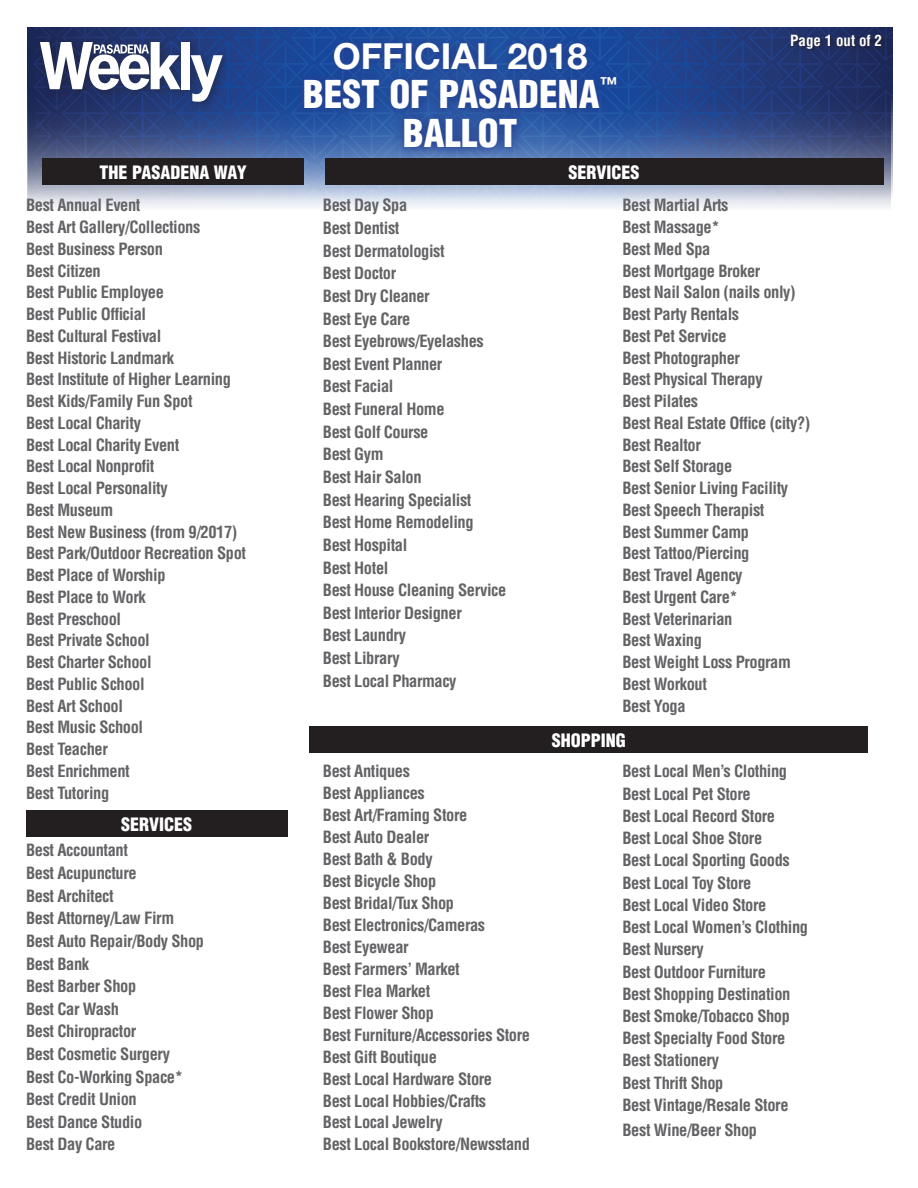
<style>
.page{position:relative;width:918px;height:1188px;background:#fff}
.page>*{position:absolute;margin:0;border:0;box-sizing:border-box;transform-origin:0 0}
.t1{font:900 condensed 37.5px "Helvetica";color:#fff}
.t2{font:700 36px "Helvetica Neue";color:#fff}
.t3{font:900 condensed 18px "Helvetica";color:#fff}
.t4{font:700 18px "Helvetica Neue";color:#fff}
.t5{font:700 condensed 16.5px/21.8px "Helvetica";letter-spacing:-.025em;color:#636366}
.t6{font:700 condensed 15px "Helvetica";color:#fff}
</style>
<div class="page">
<img style="left:27px;top:27px;width:864px;height:181px">
<svg style="left:788px;top:32px;width:99px;height:23px;background:#202c59"></svg>
<div style="left:34px;top:36px;width:198px;height:76px;background:#231f20;opacity:.48"></div>
<div style="left:181px;top:42px;width:9px;height:47px;background:#fff"></div>
<svg style="left:191px;top:55px;width:32px;height:47px"></svg>
<svg style="left:40px;top:42px;width:140px;height:48px"></svg>
<div style="left:43px;top:158px;width:261px;height:27px;background:#231f20"></div>
<div style="left:26px;top:810px;width:261px;height:27px;background:#231f20"></div>
<div style="left:325px;top:158px;width:559px;height:27px;background:#231f20"></div>
<div style="left:309px;top:726px;width:559px;height:27px;background:#231f20"></div>
<svg style="left:292px;top:31px;width:336px;height:129px;background:#28509d"></svg>
<p class="t3" style="left:100px;top:161px;width:149px">THE PASADENA WAY</p>
<p class="t5" style="left:26px;top:194px;width:222px">Best Annual Event<br>Best Art Gallery/Collections<br>Best Business Person<br>Best Citizen<br>Best Public Employee<br>Best Public Official<br>Best Cultural Festival<br>Best Historic Landmark<br>Best Institute of Higher Learning<br>Best Kids/Family Fun Spot<br>Best Local Charity<br>Best Local Charity Event<br>Best Local Nonprofit<br>Best Local Personality<br>Best Museum<br>Best New Business (from 9/2017)<br>Best Park/Outdoor Recreation Spot<br>Best Place of Worship<br>Best Place to Work<br>Best Preschool<br>Best Private School<br>Best Charter School<br>Best Public School<br>Best Art School<br>Best Music School<br>Best Teacher<br>Best Enrichment<br>Best Tutoring</p>
<p class="t3" style="left:121px;top:813px;width:73px">SERVICES</p>
<p class="t5" style="left:26px;top:839px;width:180px;line-height:22.6px">Best Accountant<br>Best Acupuncture<br>Best Architect<br>Best Attorney/Law Firm<br>Best Auto Repair/Body Shop<br>Best Bank<br>Best Barber Shop<br>Best Car Wash<br>Best Chiropractor<br>Best Cosmetic Surgery<br>Best Co-Working Space*<br>Best Credit Union<br>Best Dance Studio<br>Best Day Care</p>
<h2 class="t2" style="left:333px;top:34px;width:256px">OFFICIAL 2018</h2>
<h1 class="t1" style="left:303px;top:71px;width:298px">BEST OF PASADENA</h1>
<p class="t4" style="left:600px;top:73px;width:19px">™</p>
<h1 class="t1" style="left:403px;top:110px;width:116px">BALLOT</h1>
<p class="t3" style="left:569px;top:161px;width:73px">SERVICES</p>
<p class="t6" style="left:790px;top:32px;width:93px">Page 1 out of 2</p>
<p class="t5" style="left:323px;top:194px;width:185px;line-height:22.6px">Best Day Spa<br>Best Dentist<br>Best Dermatologist<br>Best Doctor<br>Best Dry Cleaner<br>Best Eye Care<br>Best Eyebrows/Eyelashes<br>Best Event Planner<br>Best Facial<br>Best Funeral Home<br>Best Golf Course<br>Best Gym<br>Best Hair Salon<br>Best Hearing Specialist<br>Best Home Remodeling<br>Best Hospital<br>Best Hotel<br>Best House Cleaning Service<br>Best Interior Designer<br>Best Laundry<br>Best Library<br>Best Local Pharmacy</p>
<p class="t5" style="left:622px;top:194px;width:189px">Best Martial Arts<br>Best Massage*<br>Best Med Spa<br>Best Mortgage Broker<br>Best Nail Salon (nails only)<br>Best Party Rentals<br>Best Pet Service<br>Best Photographer<br>Best Physical Therapy<br>Best Pilates<br>Best Real Estate Office (city?)<br>Best Realtor<br>Best Self Storage<br>Best Senior Living Facility<br>Best Speech Therapist<br>Best Summer Camp<br>Best Tattoo/Piercing<br>Best Travel Agency<br>Best Urgent Care*<br>Best Veterinarian<br>Best Waxing<br>Best Weight Loss Program<br>Best Workout<br>Best Yoga</p>
<p class="t3" style="left:552px;top:729px;width:76px">SHOPPING</p>
<p class="t5" style="left:323px;top:760px;width:209px">Best Antiques<br>Best Appliances<br>Best Art/Framing Store<br>Best Auto Dealer<br>Best Bath &amp; Body<br>Best Bicycle Shop<br>Best Bridal/Tux Shop<br>Best Electronics/Cameras<br>Best Eyewear<br>Best Farmers’ Market<br>Best Flea Market<br>Best Flower Shop<br>Best Furniture/Accessories Store<br>Best Gift Boutique<br>Best Local Hardware Store<br>Best Local Hobbies/Crafts<br>Best Local Jewelry<br>Best Local Bookstore/Newsstand</p>
<p class="t5" style="left:622px;top:760px;width:187px;line-height:22.2px">Best Local Men’s Clothing<br>Best Local Pet Store<br>Best Local Record Store<br>Best Local Shoe Store<br>Best Local Sporting Goods<br>Best Local Toy Store<br>Best Local Video Store<br>Best Local Women’s Clothing<br>Best Nursery<br>Best Outdoor Furniture<br>Best Shopping Destination<br>Best Smoke/Tobacco Shop<br>Best Specialty Food Store<br>Best Stationery<br>Best Thrift Shop<br>Best Vintage/Resale Store</p>
<p class="t5" style="left:622px;top:1119px;width:136px">Best Wine/Beer Shop</p>
</div>
